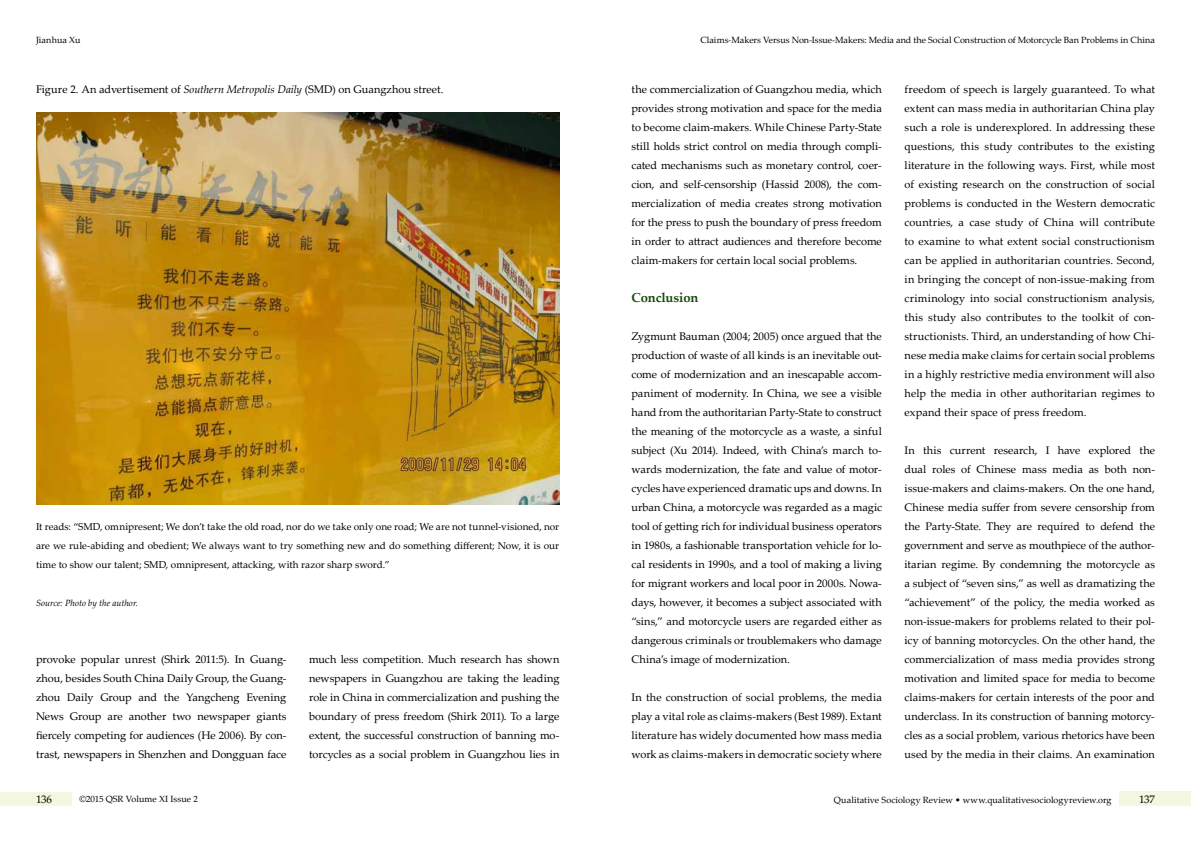
<style>
.page{position:relative;width:1191px;height:842px;background:#fff}
.page>*{position:absolute;margin:0;border:0;box-sizing:border-box;transform-origin:0 0}
.t1{font:700 13px "Palatino Linotype";letter-spacing:-.01em;color:#17470d}
.t2{font:11px/19px "Palatino Linotype";color:#000;text-align:justify}
.t3{font:10px/19px "Palatino Linotype";letter-spacing:.005em;color:#000;text-align:justify}
.t4{font:9px "Palatino Linotype";color:#000}
.t5{font:italic 9px "Palatino Linotype";color:#000}
.s1{font-style:italic}
</style>
<div class="page">
<div style="left:1119px;top:791px;width:72px;height:15px;background:#f2f7e0"></div>
<div style="left:0;top:793px;width:72px;height:13px;background:#f2f7e0"></div>
<img style="left:36px;top:113px;width:523px;height:392px">
<p class="t4" style="left:36px;top:33px;width:46px">Jianhua Xu</p>
<p class="t4" style="left:700px;top:33px;width:456px">Claims-Makers Versus Non-Issue-Makers: Media and the Social Construction of Motorcycle Ban Problems in China</p>
<p class="t2" style="left:36px;top:79px;width:409px">Figure 2. An advertisement of <span class="s1">Southern Metropolis Daily</span> (SMD) on Guangzhou street.</p>
<p class="t3" style="left:36px;top:517px;width:525px">It reads: “SMD, omnipresent; We don’t take the old road, nor do we take only one road; We are not tunnel-visioned, nor are we rule-abiding and obedient; We always want to try something new and do something different; Now, it is our time to show our talent; SMD, omnipresent, attacking, with razor sharp sword.”</p>
<p class="t5" style="left:36px;top:597px;width:104px">Source: Photo by the author.</p>
<p class="t2" style="left:36px;top:649px;width:252px">provoke popular unrest (Shirk 2011:5). In Guang&shy;zhou, besides South China Daily Group, the Guang&shy;zhou Daily Group and the Yangcheng Evening News Group are another two newspaper giants fiercely competing for audiences (He 2006). By con&shy;trast, newspapers in Shenzhen and Dongguan face</p>
<p class="t2" style="left:309px;top:649px;width:252px">much less competition. Much research has shown newspapers in Guangzhou are taking the leading role in China in commercialization and pushing the boundary of press freedom (Shirk 2011). To a large extent, the successful construction of banning mo&shy;torcycles as a social problem in Guangzhou lies in</p>
<p class="t2" style="left:631px;top:79px;width:252px">the commercialization of Guangzhou media, which provides strong motivation and space for the media to become claim-makers. While Chinese Party-State still holds strict control on media through compli&shy;cated mechanisms such as monetary control, coer&shy;cion, and self-censorship (Hassid 2008), the com&shy;mercialization of media creates strong motivation for the press to push the boundary of press freedom in order to attract audiences and therefore become claim-makers for certain local social problems.</p>
<p class="t1" style="left:631px;top:288px;width:68px">Conclusion</p>
<p class="t2" style="left:631px;top:326px;width:252px">Zygmunt Bauman (2004; 2005) once argued that the production of waste of all kinds is an inevitable out&shy;come of modernization and an inescapable accom&shy;paniment of modernity. In China, we see a visible hand from the authoritarian Party-State to construct the meaning of the motorcycle as a waste, a sinful subject (Xu 2014). Indeed, with China’s march to&shy;wards modernization, the fate and value of motor&shy;cycles have experienced dramatic ups and downs. In urban China, a motorcycle was regarded as a magic tool of getting rich for individual business operators in 1980s, a fashionable transportation vehicle for lo&shy;cal residents in 1990s, and a tool of making a living for migrant workers and local poor in 2000s. Nowa&shy;days, however, it becomes a subject associated with “sins,” and motorcycle users are regarded either as dangerous criminals or troublemakers who damage China’s image of modernization.</p>
<p class="t2" style="left:631px;top:687px;width:252px">In the construction of social problems, the media play a vital role as claims-makers (Best 1989). Extant literature has widely documented how mass media work as claims-makers in democratic society where</p>
<p class="t2" style="left:904px;top:79px;width:252px">freedom of speech is largely guaranteed. To what extent can mass media in authoritarian China play such a role is underexplored. In addressing these questions, this study contributes to the existing literature in the following ways. First, while most of existing research on the construction of social problems is conducted in the Western democratic countries, a case study of China will contribute to examine to what extent social constructionism can be applied in authoritarian countries. Second, in bringing the concept of non-issue-making from criminology into social constructionism analysis, this study also contributes to the toolkit of con&shy;structionists. Third, an understanding of how Chi&shy;nese media make claims for certain social problems in a highly restrictive media environment will also help the media in other authoritarian regimes to expand their space of press freedom.</p>
<p class="t2" style="left:904px;top:440px;width:252px">In this current research, I have explored the dual roles of Chinese mass media as both non&shy;issue-makers and claims-makers. On the one hand, Chinese media suffer from severe censorship from the Party-State. They are required to defend the government and serve as mouthpiece of the author&shy;itarian regime. By condemning the motorcycle as a subject of “seven sins,” as well as dramatizing the “achievement” of the policy, the media worked as non-issue-makers for problems related to their pol&shy;icy of banning motorcycles. On the other hand, the commercialization of mass media provides strong motivation and limited space for media to become claims-makers for certain interests of the poor and underclass. In its construction of banning motorcy&shy;cles as a social problem, various rhetorics have been used by the media in their claims. An examination</p>
<p class="t2" style="left:36px;top:789px;width:17px">136</p>
<p class="t4" style="left:79px;top:792px;width:120px">©2015 QSR Volume XI Issue 2</p>
<p class="t4" style="left:834px;top:793px;width:279px">Qualitative Sociology Review • www.qualitativesociologyreview.org</p>
<p class="t2" style="left:1139px;top:790px;width:17px">137</p>
</div>
